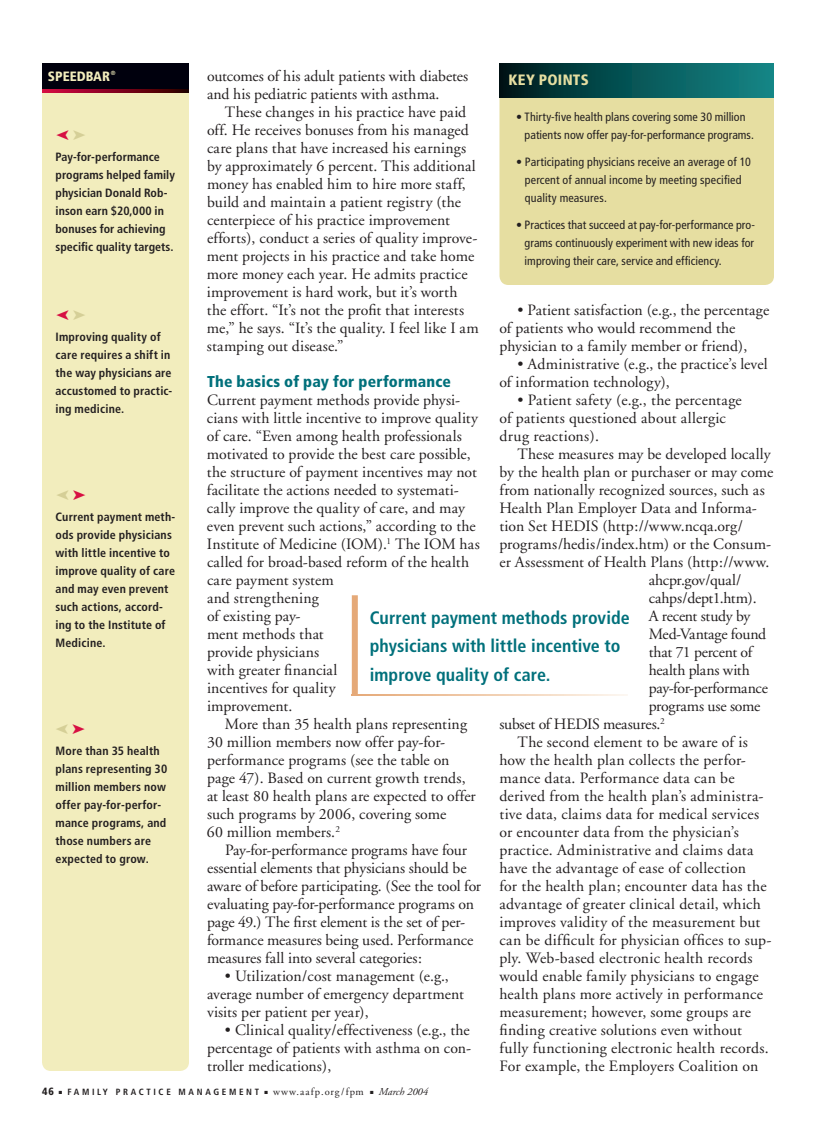
<style>
.page{position:relative;width:837px;height:1134px;background:#fff}
.page>*{position:absolute;margin:0;border:0;box-sizing:border-box;transform-origin:0 0}
.t1{font:700 condensed 18px/28.5px "Frutiger";color:#00707b}
.t2{font:15.75px/18px "Adobe Garamond";letter-spacing:.005em;color:#231f20}
.t3{font:15.75px "Adobe Garamond";letter-spacing:-.015em;color:#231f20}
.t4{font:15.75px "Adobe Garamond";letter-spacing:-.02em;color:#231f20}
.t5{font:900 condensed 15.75px "Frutiger";letter-spacing:.01em;color:#00707b}
.t6{font:900 condensed 15px "Frutiger";letter-spacing:.02em;color:#e6dea1}
.t7{font:900 condensed 13.5px "Frutiger";color:#f2edbd}
.t8{font:700 condensed 12px/18px "Frutiger";letter-spacing:.01em;color:#231f20}
.t9{font:condensed 12px/18px "Frutiger";letter-spacing:.005em;color:#231f20}
.t10{font:10.5px "Adobe Garamond";letter-spacing:.1em;color:#231f20}
.t11{font:italic 10.5px "Adobe Garamond";color:#231f20}
.t12{font:900 condensed 10.5px "Frutiger";color:#231f20}
.t13{font:700 condensed 9px "Frutiger";letter-spacing:.3em;color:#231f20}
.t14{font:700 condensed 6px "Frutiger";color:#f2edbd}
</style>
<div class="page">
<div style="left:500px;top:97px;width:274px;height:188px;background:#e6dea1"></div>
<div style="left:500px;top:63px;width:274px;height:34px;background:linear-gradient(to right,#001b1d,#148a8b)"></div>
<div style="left:352px;top:595px;width:6px;height:100px;background:#e5a978"></div>
<svg style="left:352px;top:694px;width:275px;height:2px"></svg>
<div style="left:42px;top:92px;width:147px;height:979px;background:#f2edbd"></div>
<div style="left:42px;top:63px;width:147px;height:27px;background:#00000d"></div>
<svg style="left:42px;top:89px;width:147px;height:3px"></svg>
<svg style="left:57px;top:130px;width:28px;height:10px"></svg>
<svg style="left:57px;top:310px;width:28px;height:10px"></svg>
<svg style="left:57px;top:490px;width:28px;height:10px"></svg>
<svg style="left:56px;top:724px;width:29px;height:10px"></svg>
<p class="t7" style="left:48px;top:68px;width:64px">SPEEDBAR</p>
<p class="t14" style="left:111px;top:70px;width:6px">®</p>
<p class="t8" style="left:56px;top:148px;width:121px">Pay-for-performance programs helped family physician Donald Rob&shy;inson earn $20,000 in bonuses for achieving specific quality targets.</p>
<p class="t8" style="left:56px;top:328px;width:118px">Improving quality of care requires a shift in the way physicians are accustomed to practic&shy;ing medicine.</p>
<p class="t8" style="left:55px;top:508px;width:121px">Current payment meth&shy;ods provide physicians with little incentive to improve quality of care and may even prevent such actions, accord&shy;ing to the Institute of<br>Medicine.</p>
<p class="t8" style="left:55px;top:742px;width:113px">More than 35 health plans representing 30 million members now offer pay-for-perfor&shy;mance programs, and those numbers are expected to grow.</p>
<p class="t2" style="left:207px;top:67px;width:263px">outcomes of his adult patients with diabetes and his pediatric patients with asthma.</p>
<p class="t2" style="left:207px;top:103px;width:273px;text-indent:18px">These changes in his practice have paid off. He receives bonuses from his managed care plans that have increased his earnings by approximately 6 percent. This additional money has enabled him to hire more staff, build and maintain a patient registry (the centerpiece of his practice improvement efforts), conduct a series of quality improve&shy;ment projects in his practice and take home more money each year. He admits practice improvement is hard work, but it’s worth the effort. “It’s not the profit that interests me,” he says. “It’s the quality. I feel like I am stamping out disease.”</p>
<p class="t5" style="left:207px;top:372px;width:246px">The basics of pay for performance</p>
<p class="t2" style="left:207px;top:391px;width:274px">Current payment methods provide physi&shy;cians with little incentive to improve quality of care. “Even among health professionals motivated to provide the best care possible, the structure of payment incentives may not facilitate the actions needed to systemati&shy;cally improve the quality of care, and may even prevent such actions,” according to the<br>Institute of Medicine (IOM).<sup>1</sup> The IOM has called for broad-based reform of the health care payment system<br>and strengthening<br>of existing pay-<br>ment methods that<br>provide physicians<br>with greater financial<br>incentives for quality<br>improvement.</p>
<p class="t2" style="left:207px;top:715px;width:270px;text-indent:18px">More than 35 health plans representing 30 million members now offer pay-for&shy;performance programs (see the table on page 47). Based on current growth trends, at least 80 health plans are expected to offer such programs by 2006, covering some<br>60 million members.<sup>2</sup></p>
<p class="t2" style="left:207px;top:841px;width:276px;text-indent:18px">Pay-for-performance programs have four essential elements that physicians should be aware of before participating. (See the tool for evaluating pay-for-performance programs on page 49.) The first element is the set of per&shy;formance measures being used. Performance measures fall into several categories:</p>
<p class="t2" style="left:207px;top:967px;width:258px;text-indent:18px">• Utilization/cost management (e.g., average number of emergency department visits per patient per year),</p>
<p class="t2" style="left:207px;top:1021px;width:266px;text-align:justify;text-indent:18px">• Clinical quality/effectiveness (e.g., the percentage of patients with asthma on con&shy;troller medications),</p>
<p class="t6" style="left:508px;top:71px;width:82px">KEY POINTS</p>
<p class="t9" style="left:525px;top:108px;width:231px;text-indent:-9px">• Thirty-five health plans covering some 30 million patients now offer pay-for-performance programs.</p>
<p class="t9" style="left:525px;top:153px;width:227px;text-indent:-9px">• Participating physicians receive an average of 10 percent of annual income by meeting specified quality measures.</p>
<p class="t9" style="left:525px;top:216px;width:232px;text-align:justify;text-indent:-9px">• Practices that succeed at pay-for-performance pro&shy;grams continuously experiment with new ideas for improving their care, service and efficiency.</p>
<p class="t2" style="left:500px;top:301px;width:271px;text-indent:18px">• Patient satisfaction (e.g., the percentage of patients who would recommend the physician to a family member or friend),</p>
<p class="t2" style="left:500px;top:355px;width:270px;text-indent:18px">• Administrative (e.g., the practice’s level of information technology),</p>
<p class="t2" style="left:500px;top:391px;width:244px;text-indent:18px">• Patient safety (e.g., the percentage of patients questioned about allergic drug reactions).</p>
<p class="t2" style="left:518px;top:445px;width:255px">These measures may be developed locally</p>
<p class="t2" style="left:500px;top:463px;width:275px">by the health plan or purchaser or may come</p>
<p class="t2" style="left:500px;top:481px;width:267px">from nationally recognized sources, such as</p>
<p class="t2" style="left:500px;top:499px;width:259px">Health Plan Employer Data and Informa-</p>
<p class="t2" style="left:499px;top:517px;width:245px">tion Set HEDIS (http://www.ncqa.org/</p>
<p class="t2" style="left:499px;top:535px;width:273px">programs/hedis/index.htm) or the Consum-</p>
<p class="t2" style="left:499px;top:553px;width:271px">er Assessment of Health Plans (http://www.</p>
<p class="t3" style="left:649px;top:572px;width:94px">ahcpr.gov/qual/</p>
<p class="t4" style="left:649px;top:590px;width:109px">cahps/dept1.htm).</p>
<p class="t4" style="left:649px;top:608px;width:103px">A recent study by</p>
<p class="t3" style="left:649px;top:626px;width:119px">Med-Vantage found</p>
<p class="t4" style="left:649px;top:644px;width:105px">that 71 percent of</p>
<p class="t2" style="left:649px;top:661px;width:103px">health plans with</p>
<p class="t4" style="left:649px;top:680px;width:121px">pay-for-performance</p>
<p class="t3" style="left:649px;top:698px;width:113px">programs use some</p>
<p class="t3" style="left:499px;top:716px;width:167px">subset of HEDIS measures.<sup>2</sup></p>
<p class="t2" style="left:518px;top:733px;width:232px">The second element to be aware of is</p>
<p class="t2" style="left:500px;top:751px;width:248px">how the health plan collects the perfor-</p>
<p class="t2" style="left:500px;top:769px;width:237px">mance data. Performance data can be</p>
<p class="t2" style="left:500px;top:787px;width:266px">derived from the health plan’s administra-</p>
<p class="t2" style="left:499px;top:805px;width:261px">tive data, claims data for medical services</p>
<p class="t2" style="left:499px;top:823px;width:241px">or encounter data from the physician’s</p>
<p class="t2" style="left:499px;top:841px;width:256px">practice. Administrative and claims data</p>
<p class="t2" style="left:499px;top:859px;width:248px">have the advantage of ease of collection</p>
<p class="t2" style="left:499px;top:877px;width:269px">for the health plan; encounter data has the</p>
<p class="t2" style="left:499px;top:895px;width:263px">advantage of greater clinical detail, which</p>
<p class="t2" style="left:499px;top:913px;width:262px">improves validity of the measurement but</p>
<p class="t2" style="left:499px;top:931px;width:274px">can be difficult for physician offices to sup-</p>
<p class="t2" style="left:500px;top:949px;width:255px">ply. Web-based electronic health records</p>
<p class="t2" style="left:500px;top:967px;width:261px">would enable family physicians to engage</p>
<p class="t2" style="left:500px;top:985px;width:265px">health plans more actively in performance</p>
<p class="t2" style="left:500px;top:1003px;width:253px">measurement; however, some groups are</p>
<p class="t2" style="left:500px;top:1021px;width:244px">finding creative solutions even without</p>
<p class="t2" style="left:500px;top:1039px;width:271px">fully functioning electronic health records.</p>
<p class="t2" style="left:500px;top:1057px;width:260px">For example, the Employers Coalition on</p>
<p class="t1" style="left:370px;top:604px;width:261px">Current payment methods provide physicians with little incentive to improve quality of care.</p>
<p class="t12" style="left:42px;top:1085px;width:13px">46</p>
<p class="t13" style="left:59px;top:1087px;width:211px">■ FAMILY PRACTICE MANAGEMENT ■</p>
<p class="t10" style="left:273px;top:1086px;width:92px">www.aafp.org/fpm</p>
<p class="t11" style="left:370px;top:1086px;width:60px">■ March 2004</p>
</div>
